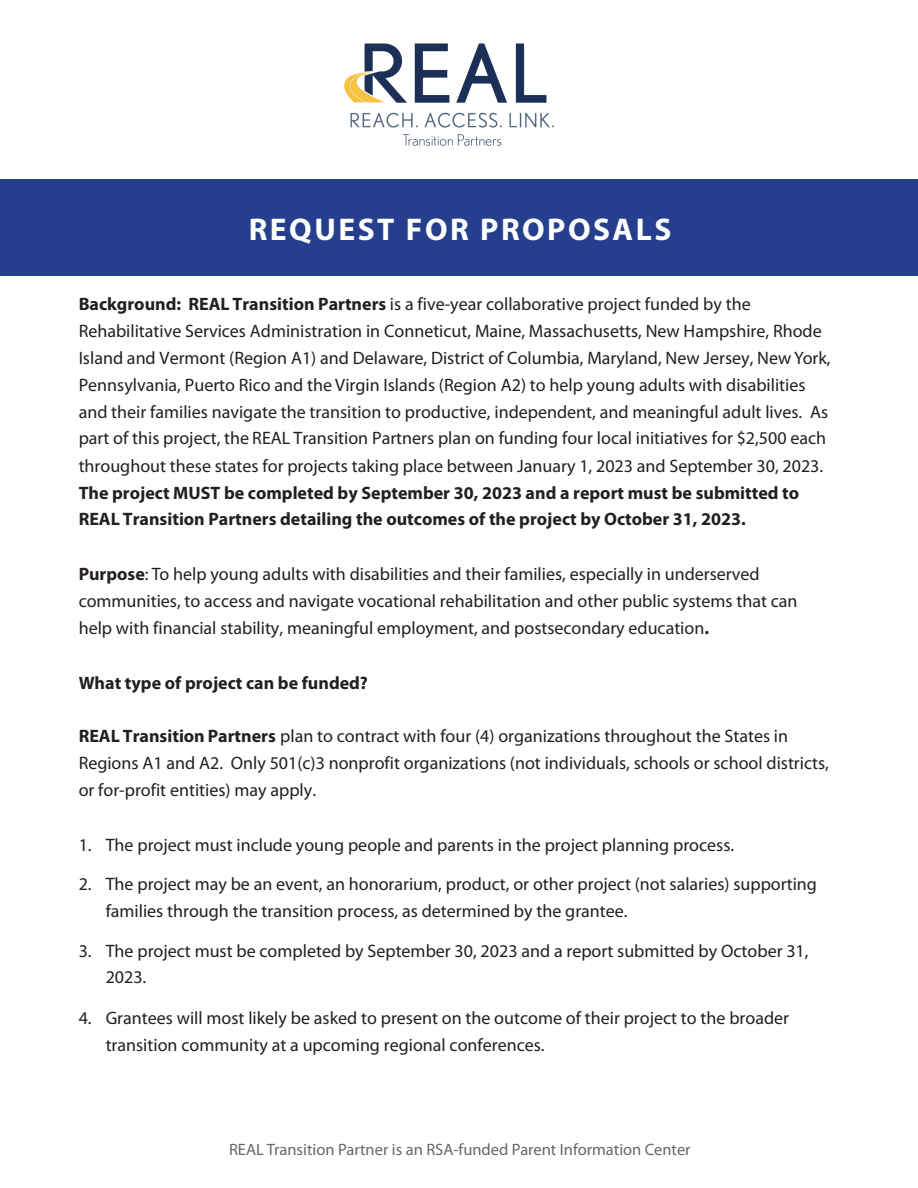
<style>
.page{position:relative;width:918px;height:1188px;background:#fff}
.page>*{position:absolute;margin:0;border:0;box-sizing:border-box;transform-origin:0 0}
.t1{font:700 31.5px "Myriad Pro";letter-spacing:.08em;color:#fff}
.t2{font:18px/26.8px "Myriad Pro";color:#231f20}
.t3{font:700 18px "Myriad Pro";color:#231f20}
.t4{font:16.5px "Myriad Pro";color:#67676a}
.s1{font-weight:700}
</style>
<div class="page">
<div style="left:0;top:179px;width:918px;height:97px;background:#253f8e"></div>
<img style="left:344px;top:43px;width:210px;height:103px">
<p class="t1" style="left:249px;top:209px;width:424px">REQUEST FOR PROPOSALS</p>
<p class="t2" style="left:79px;top:290px;width:753px"><span class="s1">Background: REAL Transition Partners</span> is a five-year collaborative project funded by the Rehabilitative Services Administration in Conneticut, Maine, Massachusetts, New Hampshire, Rhode Island and Vermont (Region A1) and Delaware, District of Columbia, Maryland, New Jersey, New York, Pennsylvania, Puerto Rico and the Virgin Islands (Region A2) to help young adults with disabilities and their families navigate the transition to productive, independent, and meaningful adult lives. As part of this project, the REAL Transition Partners plan on funding four local initiatives for $2,500 each throughout these states for projects taking place between January 1, 2023 and September 30, 2023.<br><span class="s1">The project MUST be completed by September 30, 2023 and a report must be submitted to REAL Transition Partners detailing the outcomes of the project by October 31, 2023.</span></p>
<p class="t2" style="left:79px;top:560px;width:720px"><span class="s1">Purpose</span>: To help young adults with disabilities and their families, especially in underserved communities, to access and navigate vocational rehabilitation and other public systems that can help with financial stability, meaningful employment, and postsecondary education<span class="s1">.</span></p>
<p class="t3" style="left:79px;top:671px;width:291px">What type of project can be funded?</p>
<p class="t2" style="left:79px;top:722px;width:752px"><span class="s1">REAL Transition Partners</span> plan to contract with four (4) organizations throughout the States in<br>Regions A1 and A2. Only 501(c)3 nonprofit organizations (not individuals, schools or school districts, or for-profit entities) may apply.</p>
<p class="t2" style="left:79px;top:831px;width:657px">1. The project must include young people and parents in the project planning process.</p>
<p class="t2" style="left:106px;top:870px;width:713px;text-indent:-27px">2. The project may be an event, an honorarium, product, or other project (not salaries) supporting families through the transition process, as determined by the grantee.</p>
<p class="t2" style="left:106px;top:938px;width:704px;line-height:26.2px;text-indent:-27px">3. The project must be completed by September 30, 2023 and a report submitted by October 31,<br>2023.</p>
<p class="t2" style="left:106px;top:1004px;width:685px;text-indent:-27px">4. Grantees will most likely be asked to present on the outcome of their project to the broader transition community at a upcoming regional conferences.</p>
<p class="t4" style="left:229px;top:1139px;width:463px">REAL Transition Partner is an RSA-funded Parent Information Center</p>
</div>
